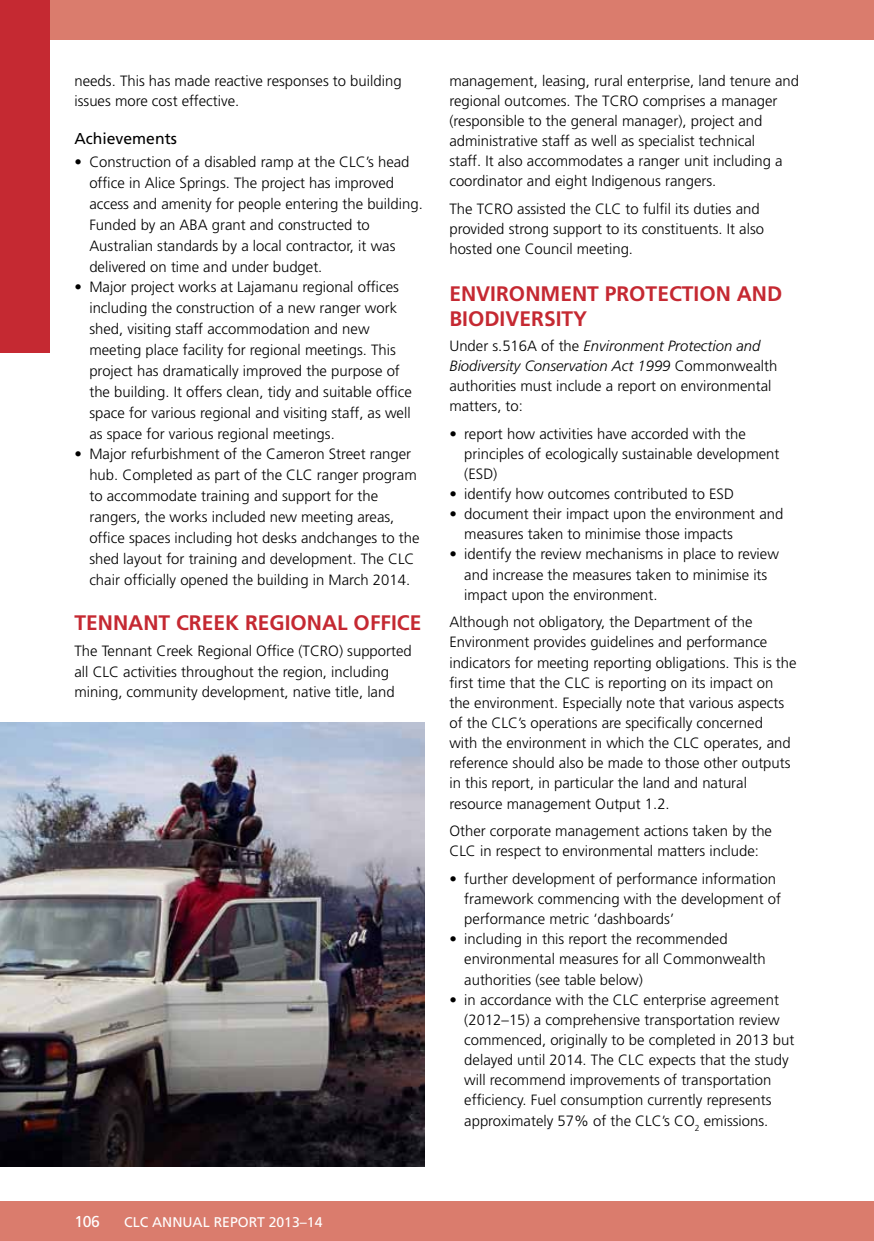
<style>
.page{position:relative;width:874px;height:1241px;background:#fff}
.page>*{position:absolute;margin:0;border:0;box-sizing:border-box;transform-origin:0 0}
.t1{font:700 21px/24.5px "Frutiger LT";color:#c52932}
.t2{font:15.75px "Frutiger LT";color:#000}
.t3{font:15.75px "Frutiger LT";color:#fff}
.t4{font:300 14.88px/20.1px "Frutiger LT";color:#000}
.t5{font:14px "Frutiger LT";color:#fff}
.s1{font-style:italic}
</style>
<div class="page">
<hr style="left:873px;top:1200px;width:1px;height:40px;background:#da7c6d">
<div style="left:0;top:1200px;width:873px;height:40px;background:#da7c6d"></div>
<div style="left:0;top:0;width:873px;height:40px;background:#da7c6d"></div>
<div style="left:0;top:0;width:50px;height:352px;background:#c52932"></div>
<img style="left:0;top:722px;width:424px;height:444px">
<p class="t4" style="left:74px;top:70px;width:328px;line-height:20.8px">needs. This has made reactive responses to building issues more cost effective.</p>
<p class="t2" style="left:74px;top:129px;width:104px">Achievements</p>
<p class="t4" style="left:89px;top:152px;width:335px;line-height:20.8px;text-indent:-15px">• Construction of a disabled ramp at the CLC’s head office in Alice Springs. The project has improved access and amenity for people entering the building.<br>Funded by an ABA grant and constructed to Australian standards by a local contractor, it was delivered on time and under budget.</p>
<p class="t4" style="left:89px;top:277px;width:324px;line-height:20.8px;text-indent:-15px">• Major project works at Lajamanu regional offices including the construction of a new ranger work shed, visiting staff accommodation and new meeting place facility for regional meetings. This project has dramatically improved the purpose of the building. It offers clean, tidy and suitable office space for various regional and visiting staff, as well as space for various regional meetings.</p>
<p class="t4" style="left:89px;top:444px;width:331px;line-height:20.8px;text-indent:-15px">• Major refurbishment of the Cameron Street ranger hub. Completed as part of the CLC ranger program to accommodate training and support for the rangers, the works included new meeting areas, office spaces including hot desks andchanges to the shed layout for training and development. The CLC chair officially opened the building in March 2014.</p>
<h1 class="t1" style="left:74px;top:610px;width:348px">TENNANT CREEK REGIONAL OFFICE</h1>
<p class="t4" style="left:74px;top:640px;width:338px;line-height:20.8px">The Tennant Creek Regional Office (TCRO) supported all CLC activities throughout the region, including mining, community development, native title, land</p>
<p class="t4" style="left:449px;top:71px;width:351px">management, leasing, rural enterprise, land tenure and regional outcomes. The TCRO comprises a manager (responsible to the general manager), project and administrative staff as well as specialist technical<br>staff. It also accommodates a ranger unit including a coordinator and eight Indigenous rangers.</p>
<p class="t4" style="left:449px;top:199px;width:316px">The TCRO assisted the CLC to fulfil its duties and provided strong support to its constituents. It also hosted one Council meeting.</p>
<h1 class="t1" style="left:449px;top:281px;width:331px">ENVIRONM ENT PROTECTION AND<br>BIODIVERSITY</h1>
<p class="t4" style="left:449px;top:335px;width:329px">Under s.516A of the <span class="s1">Environment Protection and Biodiversity Conservation Act 1999</span> Commonwealth authorities must include a report on environmental matters, to:</p>
<p class="t4" style="left:464px;top:423px;width:316px;text-indent:-15px">• report how activities have accorded with the principles of ecologically sustainable development (ESD)</p>
<p class="t4" style="left:449px;top:484px;width:286px">• identify how outcomes contributed to ESD</p>
<p class="t4" style="left:464px;top:504px;width:320px;text-indent:-15px">• document their impact upon the environment and measures taken to minimise those impacts</p>
<p class="t4" style="left:464px;top:544px;width:316px;text-indent:-15px">• identify the review mechanisms in place to review and increase the measures taken to minimise its impact upon the environment.</p>
<p class="t4" style="left:449px;top:612px;width:348px">Although not obligatory, the Department of the Environment provides guidelines and performance indicators for meeting reporting obligations. This is the first time that the CLC is reporting on its impact on the environment. Especially note that various aspects of the CLC’s operations are specifically concerned<br>with the environment in which the CLC operates, and reference should also be made to those other outputs in this report, in particular the land and natural resource management Output 1.2.</p>
<p class="t4" style="left:449px;top:821px;width:324px">Other corporate management actions taken by the<br>CLC in respect to environmental matters include:</p>
<p class="t4" style="left:464px;top:868px;width:318px;text-indent:-15px">• further development of performance information framework commencing with the development of performance metric ‘dashboards’</p>
<p class="t4" style="left:464px;top:929px;width:303px;text-indent:-15px">• including in this report the recommended environmental measures for all Commonwealth authorities (see table below)</p>
<p class="t4" style="left:464px;top:989px;width:331px;text-indent:-15px">• in accordance with the CLC enterprise agreement (2012–15) a comprehensive transportation review commenced, originally to be completed in 2013 but delayed until 2014. The CLC expects that the study will recommend improvements of transportation efficiency. Fuel consumption currently represents approximately 57% of the CLC’s CO<sub>2</sub> emissions.</p>
<p class="t3" style="left:74px;top:1211px;width:27px">106</p>
<p class="t5" style="left:124px;top:1213px;width:200px">CLC ANNUAL REPORT 2013–14</p>
</div>
